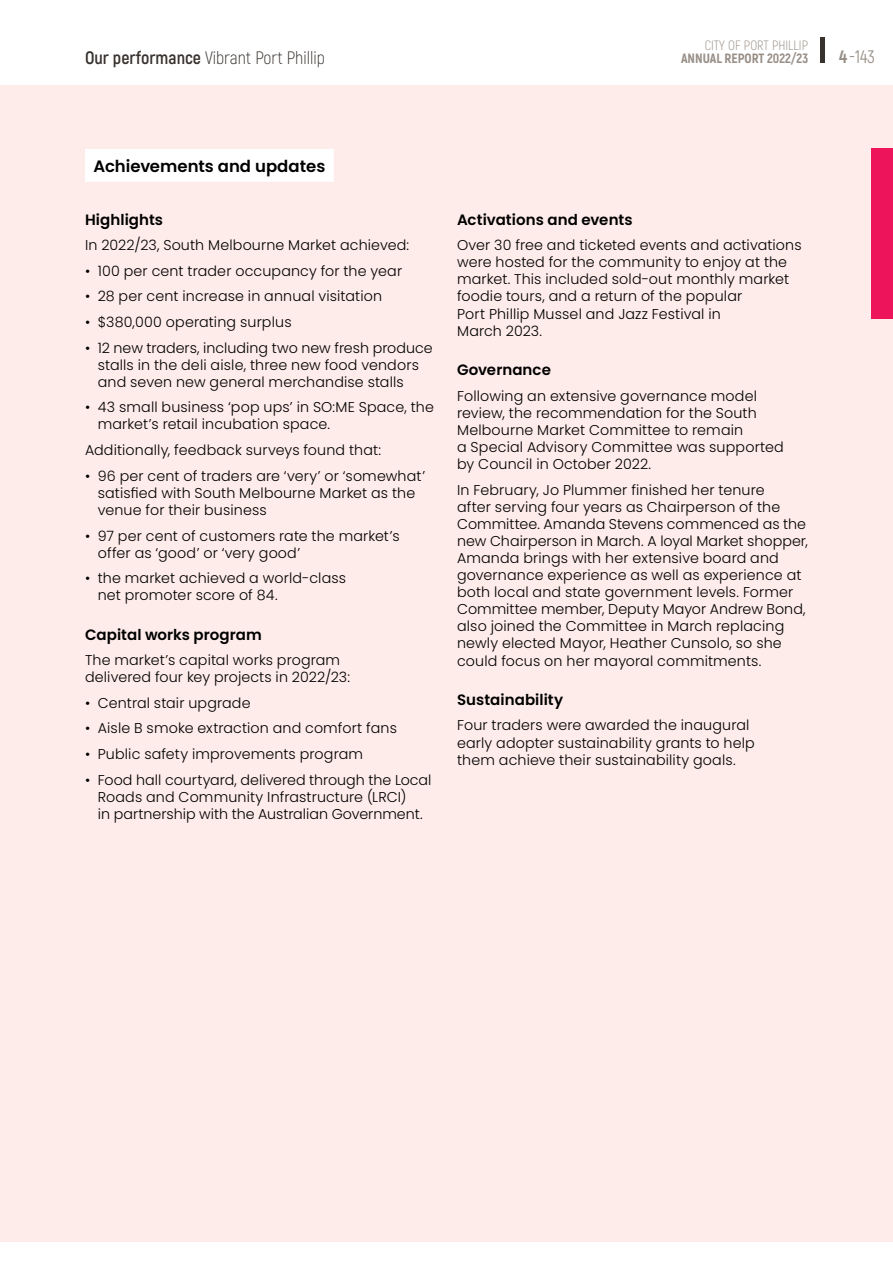
<style>
.page{position:relative;width:893px;height:1263px;background:#fff}
.page>*{position:absolute;margin:0;border:0;box-sizing:border-box;transform-origin:0 0}
.t1{font:300 18px "Akrobat";color:#38322f}
.t2{font:18px "Akrobat";color:#978e86}
.t3{font:600 16.5px "Poppins";color:#000}
.t4{font:600 15px "Poppins";letter-spacing:.005em;color:#000}
.t5{font:300 14.25px/17.1px "Poppins";letter-spacing:.01em;color:#000}
.t6{font:800 13.5px "Akrobat";letter-spacing:-.005em;color:#978e86}
.t7{font:300 13.5px "Akrobat";color:#978e86}
.s1{font-weight:700}
.s2{font-weight:800}
</style>
<div class="page">
<div style="left:0;top:85px;width:893px;height:1157px;background:#feecea"></div>
<div style="left:85px;top:149px;width:249px;height:33px;background:#fff"></div>
<hr style="left:821px;top:38px;width:4px;height:25px;background:#38322f">
<div style="left:872px;top:148px;width:21px;height:171px;background:#ed145b"></div>
<p class="t7" style="left:705px;top:37px;width:105px">CITY OF PORT PHILLIP</p>
<p class="t6" style="left:681px;top:50px;width:129px">ANNUAL REPORT 2022/23</p>
<p class="t1" style="left:85px;top:47px;width:241px"><span class="s1">Our performance</span> Vibrant Port Phillip</p>
<p class="t2" style="left:839px;top:46px;width:37px"><span class="s2">4</span>-143</p>
<p class="t3" style="left:94px;top:157px;width:233px">Achievements and updates</p>
<p class="t4" style="left:85px;top:211px;width:80px">Highlights</p>
<p class="t5" style="left:85px;top:237px;width:326px">In 2022/23, South Melbourne Market achieved:</p>
<p class="t5" style="left:85px;top:262px;width:319px">• 100 per cent trader occupancy for the year</p>
<p class="t5" style="left:85px;top:288px;width:299px">• 28 per cent increase in annual visitation</p>
<p class="t5" style="left:85px;top:313px;width:208px">• $380,000 operating surplus</p>
<p class="t5" style="left:98px;top:339px;width:336px;text-indent:-13px">• 12 new traders, including two new fresh produce stalls in the deli aisle, three new food vendors and seven new general merchandise stalls</p>
<p class="t5" style="left:98px;top:399px;width:338px;text-indent:-13px">• 43 small business ‘pop ups’ in SO:ME Space, the market’s retail incubation space.</p>
<p class="t5" style="left:85px;top:442px;width:298px">Additionally, feedback surveys found that:</p>
<p class="t5" style="left:98px;top:467px;width:329px;text-indent:-13px">• 96 per cent of traders are ‘very’ or ‘somewhat’ satisfied with South Melbourne Market as the venue for their business</p>
<p class="t5" style="left:98px;top:527px;width:303px;text-indent:-13px">• 97 per cent of customers rate the market’s offer as ‘good’ or ‘very good’</p>
<p class="t5" style="left:98px;top:570px;width:250px;text-indent:-13px">• the market achieved a world-class net promoter score of 84.</p>
<p class="t4" style="left:85px;top:626px;width:178px">Capital works program</p>
<p class="t5" style="left:85px;top:652px;width:266px">The market’s capital works program delivered four key projects in 2022/23:</p>
<p class="t5" style="left:85px;top:694px;width:167px">• Central stair upgrade</p>
<p class="t5" style="left:85px;top:720px;width:313px">• Aisle B smoke extraction and comfort fans</p>
<p class="t5" style="left:85px;top:746px;width:279px">• Public safety improvements program</p>
<p class="t5" style="left:98px;top:771px;width:335px;text-indent:-13px">• Food hall courtyard, delivered through the Local<br>Roads and Community Infrastructure (LRCI)<br>in partnership with the Australian Government.</p>
<p class="t4" style="left:457px;top:211px;width:177px">Activations and events</p>
<p class="t5" style="left:457px;top:237px;width:346px">Over 30 free and ticketed events and activations were hosted for the community to enjoy at the market. This included sold-out monthly market foodie tours, and a return of the popular<br>Port Phillip Mussel and Jazz Festival in<br>March 2023.</p>
<p class="t4" style="left:457px;top:361px;width:95px">Governance</p>
<p class="t5" style="left:457px;top:387px;width:328px">Following an extensive governance model review, the recommendation for the South Melbourne Market Committee to remain<br>a Special Advisory Committee was supported by Council in October 2022.</p>
<p class="t5" style="left:457px;top:481px;width:352px">In February, Jo Plummer finished her tenure<br>after serving four years as Chairperson of the Committee. Amanda Stevens commenced as the new Chairperson in March. A loyal Market shopper, Amanda brings with her extensive board and governance experience as well as experience at both local and state government levels. Former Committee member, Deputy Mayor Andrew Bond, also joined the Committee in March replacing newly elected Mayor, Heather Cunsolo, so she could focus on her mayoral commitments.</p>
<p class="t4" style="left:457px;top:691px;width:108px">Sustainability</p>
<p class="t5" style="left:457px;top:717px;width:299px">Four traders were awarded the inaugural early adopter sustainability grants to help them achieve their sustainability goals.</p>
</div>
